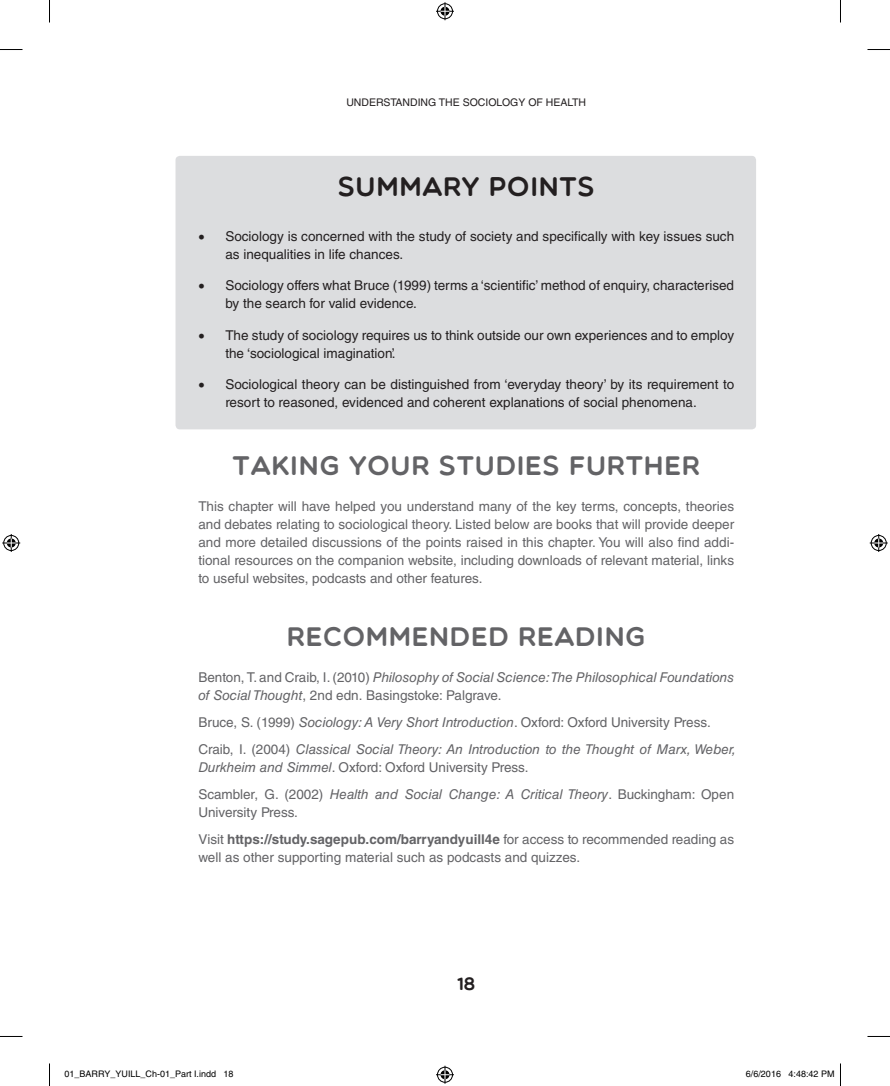
<style>
.page{position:relative;width:890px;height:1086px;background:#fff}
.page>*{position:absolute;margin:0;border:0;box-sizing:border-box;transform-origin:0 0}
.t1{font:27px "Multicolore";letter-spacing:.025em;color:#636366}
.t2{font:27px "Multicolore";letter-spacing:.025em;color:#231f20}
.t3{font:18px "Multicolore";color:#231f20}
.t4{font:13.5px/18px "Helvetica LT Std";color:#636366}
.t5{font:13.5px/18px "Helvetica LT Std";color:#231f20}
.t6{font:italic 13.5px/18px "Helvetica LT Std";color:#636366}
.t7{font:10.5px "Helvetica LT Std";color:#231f20}
.t8{font:9px "Helvetica";color:#000}
.s1{font-style:normal}
.s2{font-style:italic}
.s3{font-weight:700}
</style>
<div class="page">
<div style="left:175px;top:156px;width:581px;height:273px;background:#dcdddf;border-radius:4px"></div>
<svg style="left:0;top:49px;width:22px;height:1px"></svg>
<svg style="left:867px;top:49px;width:23px;height:1px"></svg>
<svg style="left:0;top:1036px;width:22px;height:1px"></svg>
<svg style="left:867px;top:1036px;width:23px;height:1px"></svg>
<svg style="left:49px;top:0;width:1px;height:23px"></svg>
<svg style="left:49px;top:1063px;width:1px;height:22px"></svg>
<svg style="left:840px;top:0;width:1px;height:23px"></svg>
<svg style="left:840px;top:1063px;width:1px;height:22px"></svg>
<svg style="left:436px;top:2px;width:18px;height:18px"></svg>
<svg style="left:436px;top:1065px;width:18px;height:18px"></svg>
<svg style="left:2px;top:534px;width:18px;height:18px"></svg>
<svg style="left:870px;top:534px;width:18px;height:18px"></svg>
<p class="t7" style="left:346px;top:97px;width:241px">UNDERSTANDING THE SOCIOLOGY OF HEALTH</p>
<p class="t2" style="left:338px;top:170px;width:258px">SUMMARY POINTS</p>
<p class="t5" style="left:225px;top:227px;width:510px;text-indent:-27px">• Sociology is concerned with the study of society and specifically with key issues such as inequalities in life chances.</p>
<p class="t5" style="left:225px;top:276px;width:510px;text-indent:-27px">• Sociology offers what Bruce (1999) terms a ‘scientific’ method of enquiry, characterised by the search for valid evidence.</p>
<p class="t5" style="left:225px;top:326px;width:510px;text-indent:-27px">• The study of sociology requires us to think outside our own experiences and to employ the ‘sociological imagination’.</p>
<p class="t5" style="left:225px;top:375px;width:510px;text-indent:-27px">• Sociological theory can be distinguished from ‘everyday theory’ by its requirement to resort to reasoned, evidenced and coherent explanations of social phenomena.</p>
<p class="t1" style="left:233px;top:449px;width:469px">TAKING YOUR STUDIES FURTHER</p>
<p class="t4" style="left:198px;top:497px;width:537px;text-align:justify">This chapter will have helped you understand many of the key terms, concepts, theories and debates relating to sociological theory. Listed below are books that will provide deeper and more detailed discussions of the points raised in this chapter. You will also find addi&shy;tional resources on the companion website, including downloads of relevant material, links to useful websites, podcasts and other features.</p>
<p class="t1" style="left:287px;top:620px;width:361px">RECOMMENDED READING</p>
<p class="t6" style="left:198px;top:668px;width:537px"><span class="s1">Benton, T. and Craib, I. (2010)</span> Philosophy of Social Science: The Philosophical Foundations of Social Thought<span class="s1">, 2nd edn. Basingstoke: Palgrave.</span></p>
<p class="t6" style="left:198px;top:708px;width:539px;line-height:27px"><span class="s1">Bruce, S. (1999)</span> Sociology: A Very Short Introduction<span class="s1">. Oxford: Oxford University Press.<br>Craib, I. (2004)</span> Classical Social Theory: An Introduction to the Thought of Marx, Weber,</p>
<p class="t4" style="left:198px;top:753px;width:537px;line-height:27px"><span class="s2">Durkheim and Simmel</span>. Oxford: Oxford University Press.<br>Scambler, G. (2002) <span class="s2">Health and Social Change: A Critical Theory</span>. Buckingham: Open</p>
<p class="t4" style="left:198px;top:798px;width:537px;line-height:27px">University Press.<br>Visit <span class="s3">https://study.sagepub.com/barryandyuill4e</span> for access to recommended reading as</p>
<p class="t4" style="left:198px;top:848px;width:383px">well as other supporting material such as podcasts and quizzes.</p>
<p class="t3" style="left:457px;top:972px;width:20px">18</p>
<p class="t8" style="left:64px;top:1068px;width:171px">01_BARRY_YUILL_Ch-01_Part I.indd 18</p>
<p class="t8" style="left:746px;top:1068px;width:90px">6/6/2016 4:48:42 PM</p>
</div>
